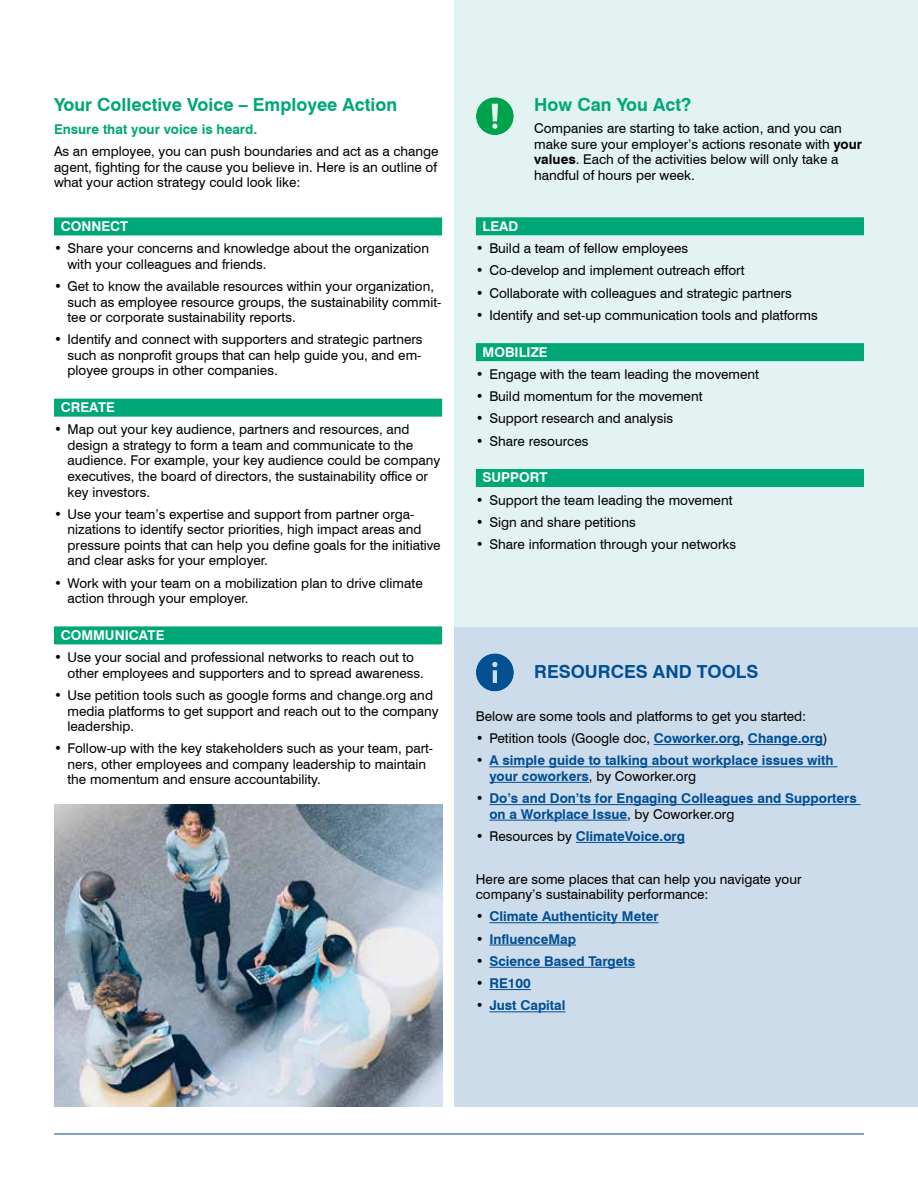
<style>
.page{position:relative;width:918px;height:1188px;background:#fff}
.page>*{position:absolute;margin:0;border:0;box-sizing:border-box;transform-origin:0 0}
.t1{font:700 18px "Swiss 721 BT";color:#00a777}
.t2{font:700 18px "Swiss 721 BT";color:#004e95}
.t3{font:13.5px/15.5px "Swiss 721 BT";color:#000}
.t4{font:700 13.5px/15.5px "Swiss 721 BT";color:#004e95}
.t5{font:700 13.5px "Swiss 721 BT";color:#fff}
.t6{font:700 13.5px "Swiss 721 BT";color:#00a777}
.s1{font-weight:700}
.s2{font-weight:700;color:#004e95}
.s3{font-weight:400;color:#000}
</style>
<div class="page">
<div style="left:454px;top:626px;width:464px;height:481px;background:#cddcea"></div>
<div style="left:454px;top:0;width:464px;height:626px;background:#e3f3f1"></div>
<div style="left:54px;top:217px;width:388px;height:18px;background:#00a777"></div>
<div style="left:54px;top:399px;width:388px;height:18px;background:#00a777"></div>
<div style="left:54px;top:626px;width:388px;height:18px;background:#00a777"></div>
<div style="left:476px;top:217px;width:388px;height:18px;background:#00a777"></div>
<div style="left:476px;top:343px;width:388px;height:18px;background:#00a777"></div>
<div style="left:476px;top:469px;width:388px;height:18px;background:#00a777"></div>
<hr style="left:654px;top:744px;width:86px;height:1px;background:#004e95">
<hr style="left:748px;top:744px;width:75px;height:1px;background:#004e95">
<hr style="left:489px;top:766px;width:348px;height:1px;background:#004e95">
<hr style="left:489px;top:782px;width:100px;height:1px;background:#004e95">
<hr style="left:489px;top:804px;width:372px;height:1px;background:#004e95">
<hr style="left:489px;top:820px;width:138px;height:1px;background:#004e95">
<hr style="left:576px;top:842px;width:109px;height:1px;background:#004e95">
<hr style="left:489px;top:922px;width:170px;height:1px;background:#004e95">
<hr style="left:489px;top:945px;width:87px;height:1px;background:#004e95">
<hr style="left:489px;top:967px;width:146px;height:1px;background:#004e95">
<hr style="left:489px;top:989px;width:42px;height:1px;background:#004e95">
<hr style="left:489px;top:1011px;width:77px;height:1px;background:#004e95">
<hr style="left:54px;top:1134px;width:810px;height:1px;background:#004e95">
<svg style="left:476px;top:653px;width:38px;height:38px"></svg>
<svg style="left:476px;top:97px;width:38px;height:38px"></svg>
<img style="left:54px;top:805px;width:388px;height:302px">
<h1 class="t1" style="left:54px;top:94px;width:345px">Your Collective Voice – Employee Action</h1>
<p class="t6" style="left:54px;top:121px;width:205px">Ensure that your voice is heard.</p>
<p class="t3" style="left:54px;top:144px;width:386px">As an employee, you can push boundaries and act as a change agent, fighting for the cause you believe in. Here is an outline of what your action strategy could look like:</p>
<p class="t5" style="left:61px;top:218px;width:69px">CONNECT</p>
<p class="t3" style="left:68px;top:241px;width:363px;text-indent:-14px">• Share your concerns and knowledge about the organization with your colleagues and friends.</p>
<p class="t3" style="left:68px;top:278px;width:375px;text-indent:-14px">• Get to know the available resources within your organization, such as employee resource groups, the sustainability commit&shy;tee or corporate sustainability reports.</p>
<p class="t3" style="left:68px;top:332px;width:357px;text-align:justify;text-indent:-14px">• Identify and connect with supporters and strategic partners such as nonprofit groups that can help guide you, and em&shy;ployee groups in other companies.</p>
<p class="t5" style="left:61px;top:399px;width:56px">CREATE</p>
<p class="t3" style="left:68px;top:422px;width:374px;text-indent:-14px">• Map out your key audience, partners and resources, and design a strategy to form a team and communicate to the audience. For example, your key audience could be company executives, the board of directors, the sustainability office or key investors.</p>
<p class="t3" style="left:68px;top:506px;width:375px;text-indent:-14px">• Use your team’s expertise and support from partner orga&shy;nizations to identify sector priorities, high impact areas and pressure points that can help you define goals for the initiative and clear asks for your employer.</p>
<p class="t3" style="left:68px;top:575px;width:357px;text-indent:-14px">• Work with your team on a mobilization plan to drive climate action through your employer.</p>
<p class="t5" style="left:61px;top:627px;width:105px">COMMUNICATE</p>
<p class="t3" style="left:68px;top:649px;width:358px;text-indent:-14px">• Use your social and professional networks to reach out to other employees and supporters and to spread awareness.</p>
<p class="t3" style="left:68px;top:687px;width:373px;text-indent:-14px">• Use petition tools such as google forms and change.org and media platforms to get support and reach out to the company leadership.</p>
<p class="t3" style="left:68px;top:741px;width:367px;text-indent:-14px">• Follow-up with the key stakeholders such as your team, part&shy;ners, other employees and company leadership to maintain the momentum and ensure accountability.</p>
<h1 class="t1" style="left:534px;top:94px;width:158px">How Can You Act?</h1>
<p class="t3" style="left:534px;top:121px;width:329px">Companies are starting to take action, and you can make sure your employer’s actions resonate with <span class="s1">your values</span>. Each of the activities below will only take a handful of hours per week.</p>
<p class="t5" style="left:483px;top:218px;width:37px">LEAD</p>
<p class="t3" style="left:476px;top:240px;width:214px">• Build a team of fellow employees</p>
<p class="t3" style="left:476px;top:263px;width:270px">• Co-develop and implement outreach effort</p>
<p class="t3" style="left:476px;top:285px;width:318px">• Collaborate with colleagues and strategic partners</p>
<p class="t3" style="left:476px;top:307px;width:343px">• Identify and set-up communication tools and platforms</p>
<p class="t5" style="left:483px;top:344px;width:66px">MOBILIZE</p>
<p class="t3" style="left:476px;top:366px;width:285px">• Engage with the team leading the movement</p>
<p class="t3" style="left:476px;top:389px;width:228px">• Build momentum for the movement</p>
<p class="t3" style="left:476px;top:411px;width:199px">• Support research and analysis</p>
<p class="t3" style="left:476px;top:433px;width:114px">• Share resources</p>
<p class="t5" style="left:483px;top:469px;width:67px">SUPPORT</p>
<p class="t3" style="left:476px;top:492px;width:258px">• Support the team leading the movement</p>
<p class="t3" style="left:476px;top:514px;width:161px">• Sign and share petitions</p>
<p class="t3" style="left:476px;top:537px;width:262px">• Share information through your networks</p>
<h1 class="t2" style="left:534px;top:661px;width:226px">RESOURCES AND TOOLS</h1>
<p class="t3" style="left:476px;top:708px;width:332px">Below are some tools and platforms to get you started:</p>
<p class="t3" style="left:476px;top:730px;width:353px">• Petition tools (Google doc, <span class="s2">Coworker.org</span><span class="s1">,</span> <span class="s2">Change.org</span>)</p>
<p class="t4" style="left:489px;top:753px;width:346px;text-indent:-14px"><span class="s3">•</span> A simple guide to talking about workplace issues with your coworkers<span class="s3">, by Coworker.org</span></p>
<p class="t4" style="left:489px;top:790px;width:369px;text-indent:-14px"><span class="s3">•</span> Do’s and Don’ts for Engaging Colleagues and Supporters on a Workplace Issue<span class="s3">, by Coworker.org</span></p>
<p class="t4" style="left:476px;top:828px;width:211px"><span class="s3">• Resources by</span> ClimateVoice.org</p>
<p class="t3" style="left:476px;top:871px;width:327px">Here are some places that can help you navigate your company’s sustainability performance:</p>
<p class="t4" style="left:476px;top:909px;width:184px"><span class="s3">•</span> Climate Authenticity Meter</p>
<p class="t4" style="left:476px;top:931px;width:102px"><span class="s3">•</span> InfluenceMap</p>
<p class="t4" style="left:476px;top:953px;width:161px"><span class="s3">•</span> Science Based Targets</p>
<p class="t4" style="left:476px;top:976px;width:56px"><span class="s3">•</span> RE100</p>
<p class="t4" style="left:476px;top:998px;width:91px"><span class="s3">•</span> Just Capital</p>
</div>
